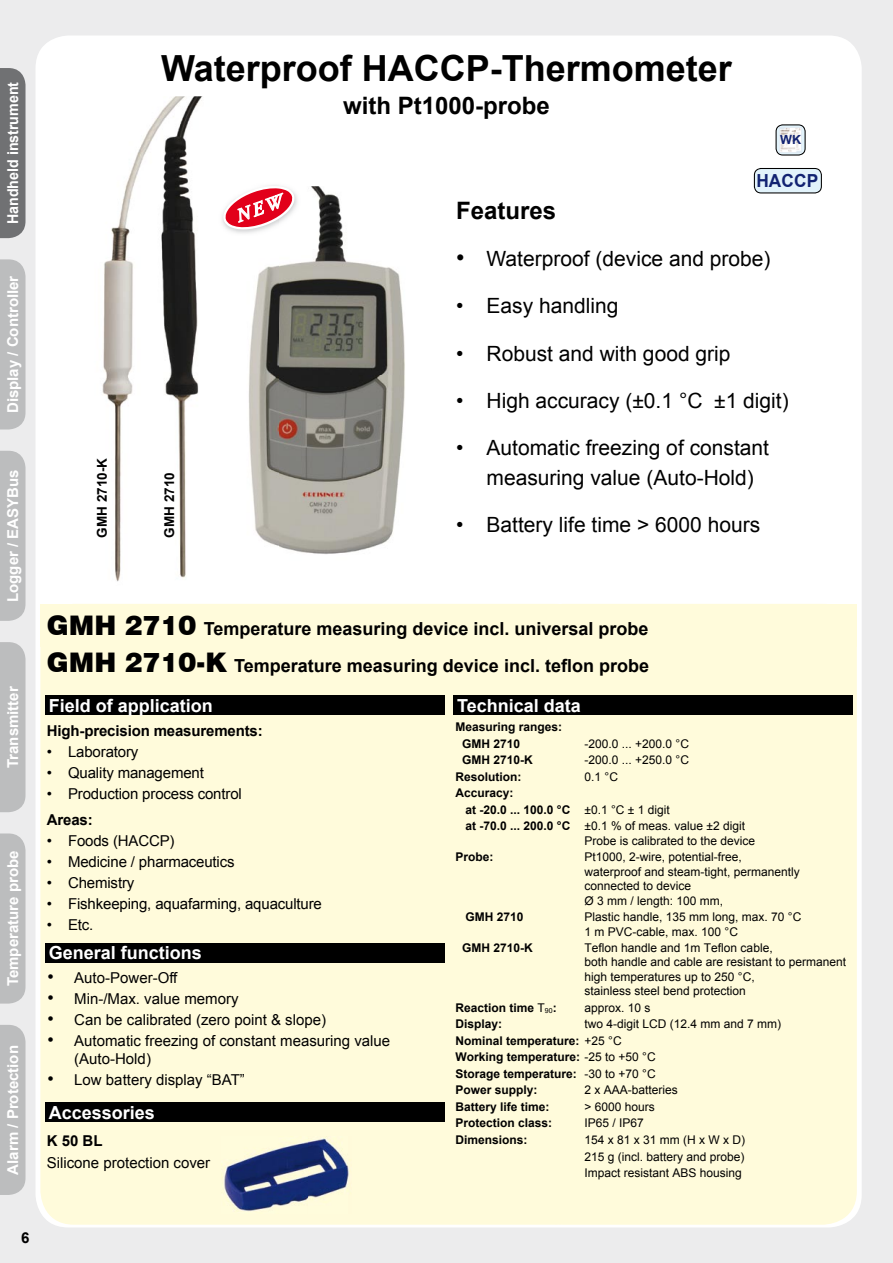
<style>
.page{position:relative;width:893px;height:1263px;background:#ececed}
.page>*{position:absolute;margin:0;border:0;box-sizing:border-box;transform-origin:0 0}
.t1{font:700 36px "Arial";color:#000}
.t2{font:700 24px "Arial";color:#000}
.t3{font:21px/30px "Arial";color:#000}
.t4{font:700 18px/36.6px "Arial";color:#000}
.t5{font:700 18px "Arial";color:#fff}
.t6{font:700 18px "Arial";letter-spacing:.01em;color:#122372;scale:.96 1}
.t7{font:18px/21px "Arial";color:#000;text-align:justify}
.t8{font:15px/21px "Arial";color:#000}
.t9{font:700 15px "Arial";color:#fff}
.t10{font:700 15px "Arial";letter-spacing:-.01em;color:#000}
.t11{font:700 15px "Arial";color:#fff;scale:.95 1}
.t12{font:700 13.5px "Arial";color:#000}
.t13{font:700 12.6px "Arial";color:#122372}
.t14{font:12px/14.4px "Arial";color:#000}
.t15{font:700 12px/16.5px "Arial";color:#000}
.s1{font-size:24px}
.s2{font-family:"Swiss 721 BT";font-weight:900;font-size:27px}
.s3{font-weight:400}
</style>
<div class="page">
<div style="left:36px;top:36px;width:826px;height:1191px;background:#fff"></div>
<div style="left:529px;top:604px;width:328px;height:621px;background:#fffbdb;border-radius:34px"></div>
<div style="left:529px;top:604px;width:328px;height:42px;background:#fffbdb"></div>
<div style="left:40px;top:604px;width:549px;height:621px;background:#fffbdb;border-radius:34px"></div>
<div style="left:40px;top:604px;width:481px;height:42px;background:#fffbdb"></div>
<img style="left:279px;top:186px;width:133px;height:379px">
<img style="left:224px;top:1138px;width:125px;height:73px">
<svg style="left:776px;top:124px;width:30px;height:32px"></svg>
<img style="left:780px;top:128px;width:21px;height:24px">
<img style="left:90px;top:96px;width:189px;height:504px">
<svg style="left:754px;top:168px;width:68px;height:25px"></svg>
<div style="left:0;top:68px;width:26px;height:170px;background:#707173"></div>
<div style="left:0;top:259px;width:26px;height:170px;background:#bcbdbe"></div>
<div style="left:0;top:451px;width:26px;height:170px;background:#bcbdbe"></div>
<div style="left:0;top:642px;width:26px;height:170px;background:#bcbdbe"></div>
<div style="left:0;top:833px;width:26px;height:170px;background:#bcbdbe"></div>
<div style="left:0;top:1025px;width:26px;height:170px;background:#bcbdbe"></div>
<div style="left:45px;top:696px;width:399px;height:19px;background:#000"></div>
<div style="left:45px;top:943px;width:399px;height:20px;background:#000"></div>
<div style="left:45px;top:1102px;width:399px;height:20px;background:#000"></div>
<div style="left:453px;top:696px;width:400px;height:19px;background:#000"></div>
<img style="left:219px;top:182px;width:82px;height:54px">
<svg style="left:222px;top:152px;width:74px;height:108px"></svg>
<p class="t11" style="left:3px;top:224px;width:152px;rotate:-90deg">Handheld instrument</p>
<p class="t9" style="left:3px;top:413px;width:139px;rotate:-90deg">Display / Controller</p>
<p class="t9" style="left:3px;top:602px;width:134px;rotate:-90deg">Logger / EASYBus</p>
<p class="t9" style="left:3px;top:768px;width:83px;rotate:-90deg">Transmitter</p>
<p class="t9" style="left:3px;top:986px;width:137px;rotate:-90deg">Temperature probe</p>
<p class="t9" style="left:3px;top:1174px;width:131px;rotate:-90deg">Alarm / Protection</p>
<p class="t12" style="left:93px;top:537px;width:81px;rotate:-90deg">GMH 2710-K</p>
<h1 class="t1" style="left:161px;top:45px;width:572px">Waterproof HACCP-Thermometer</h1>
<h2 class="t2" style="left:343px;top:90px;width:208px">with Pt1000-probe</h2>
<p class="t13" style="left:780px;top:131px;width:22px">WK</p>
<h3 class="t6" style="left:756px;top:169px;width:66px">HACCP</h3>
<p class="t12" style="left:161px;top:537px;width:67px;rotate:-90deg">GMH 2710</p>
<h2 class="t2" style="left:456px;top:195px;width:102px">Features</h2>
<h3 class="t3" style="left:456px;top:244px;width:316px"><span class="s1">•</span> Waterproof (device and probe)</h3>
<h3 class="t3" style="left:456px;top:291px;width:164px">• Easy handling</h3>
<h3 class="t3" style="left:456px;top:338px;width:276px">• Robust and with good grip</h3>
<h3 class="t3" style="left:456px;top:385px;width:334px">• High accuracy (±0.1 °C ±1 digit)</h3>
<h3 class="t3" style="left:487px;top:432px;width:284px;text-indent:-31px">• Automatic freezing of constant measuring value (Auto-Hold)</h3>
<h3 class="t3" style="left:456px;top:509px;width:306px">• Battery life time &gt; 6000 hours</h3>
<h3 class="t4" style="left:47px;top:611px;width:604px"><span class="s2">GMH 2710</span> Temperature measuring device incl. universal probe<br><span class="s2">GMH 2710-K</span> Temperature measuring device incl. teflon probe</h3>
<h3 class="t5" style="left:49px;top:693px;width:166px">Field of application</h3>
<p class="t10" style="left:47px;top:721px;width:217px">High-precision measurements:</p>
<p class="t8" style="left:68px;top:741px;width:175px">Laboratory<br>Quality management<br>Production process control</p>
<p class="t10" style="left:47px;top:810px;width:47px">Areas:</p>
<p class="t8" style="left:68px;top:830px;width:255px">Foods (HACCP)<br>Medicine / pharmaceutics<br>Chemistry<br>Fishkeeping, aquafarming, aquaculture<br>Etc.</p>
<h3 class="t5" style="left:49px;top:941px;width:155px">General functions</h3>
<p class="t8" style="left:74px;top:968px;width:317px">Auto-Power-Off<br>Min-/Max. value memory<br>Can be calibrated (zero point &amp; slope)<br>Automatic freezing of constant measuring value</p>
<p class="t8" style="left:74px;top:1048px;width:172px">(Auto-Hold)<br>Low battery display “BAT”</p>
<h3 class="t5" style="left:49px;top:1100px;width:108px">Accessories</h3>
<p class="t10" style="left:47px;top:1131px;width:57px">K 50 BL</p>
<p class="t8" style="left:47px;top:1152px;width:165px">Silicone protection cover</p>
<p class="t8" style="left:47px;top:741px;width:7px;text-align:justify">• • •</p>
<p class="t8" style="left:47px;top:830px;width:7px;text-align:justify">• • • • •</p>
<h3 class="t7" style="left:47px;top:967px;width:8px">• • • •</h3>
<h3 class="t7" style="left:47px;top:1068px;width:8px">•</h3>
<h3 class="t5" style="left:457px;top:693px;width:125px">Technical data</h3>
<p class="t15" style="left:462px;top:719px;width:102px;text-indent:-7px">Measuring ranges:<br>GMH 2710</p>
<p class="t14" style="left:584px;top:736px;width:106px">-200.0 ... +200.0 °C</p>
<p class="t15" style="left:462px;top:752px;width:72px">GMH 2710-K</p>
<p class="t14" style="left:584px;top:753px;width:106px">-200.0 ... +250.0 °C</p>
<p class="t15" style="left:455px;top:769px;width:67px">Resolution:</p>
<p class="t14" style="left:584px;top:769px;width:35px">0.1 °C</p>
<p class="t15" style="left:466px;top:785px;width:281px;text-indent:-10px">Accuracy:<br>at -20.0 ... 100.0 °C <span class="s3">±0.1 °C ± 1 digit<br></span>at -70.0 ... 200.0 °C <span class="s3">±0.1 % of meas. value ±2 digit</span></p>
<p class="t14" style="left:584px;top:833px;width:172px">Probe is calibrated to the device</p>
<p class="t15" style="left:455px;top:849px;width:40px">Probe:</p>
<p class="t14" style="left:584px;top:850px;width:217px">Pt1000, 2-wire, potential-free, waterproof and steam-tight, permanently connected to device<br>Ø 3 mm / length: 100 mm,</p>
<p class="t15" style="left:466px;top:909px;width:60px">GMH 2710</p>
<p class="t14" style="left:584px;top:910px;width:218px">Plastic handle, 135 mm long, max. 70 °C<br>1 m PVC-cable, max. 100 °C</p>
<p class="t15" style="left:462px;top:940px;width:72px">GMH 2710-K</p>
<p class="t14" style="left:584px;top:941px;width:263px">Teflon handle and 1m Teflon cable,<br>both handle and cable are resistant to permanent high temperatures up to 250 °C,<br>stainless steel bend protection</p>
<p class="t15" style="left:455px;top:1000px;width:103px">Reaction time <span class="s3">T</span><sub>90</sub>:</p>
<p class="t14" style="left:584px;top:1000px;width:68px">approx. 10 s</p>
<p class="t15" style="left:455px;top:1016px;width:48px">Display:</p>
<p class="t15" style="left:455px;top:1016px;width:327px;text-indent:129px"><span class="s3">two 4-digit LCD (12.4 mm and 7 mm)<br></span>Nominal temperature: <span class="s3">+25 °C<br></span>Working temperature: <span class="s3">-25 to +50 °C<br></span>Storage temperature: <span class="s3">-30 to +70 °C<br></span>Power supply:</p>
<p class="t14" style="left:584px;top:1083px;width:95px">2 x AAA-batteries</p>
<p class="t15" style="left:455px;top:1099px;width:96px">Battery life time:</p>
<p class="t14" style="left:584px;top:1100px;width:72px">&gt; 6000 hours</p>
<p class="t15" style="left:455px;top:1115px;width:98px">Protection class:</p>
<p class="t14" style="left:584px;top:1116px;width:61px">IP65 / IP67</p>
<p class="t15" style="left:455px;top:1132px;width:74px">Dimensions:</p>
<p class="t14" style="left:584px;top:1132px;width:162px;line-height:16.5px;text-align:justify">154 x 81 x 31 mm (H x W x D)<br>215 g (incl. battery and probe)<br>Impact resistant ABS housing</p>
<p class="t10" style="left:21px;top:1228px;width:10px">6</p>
</div>
